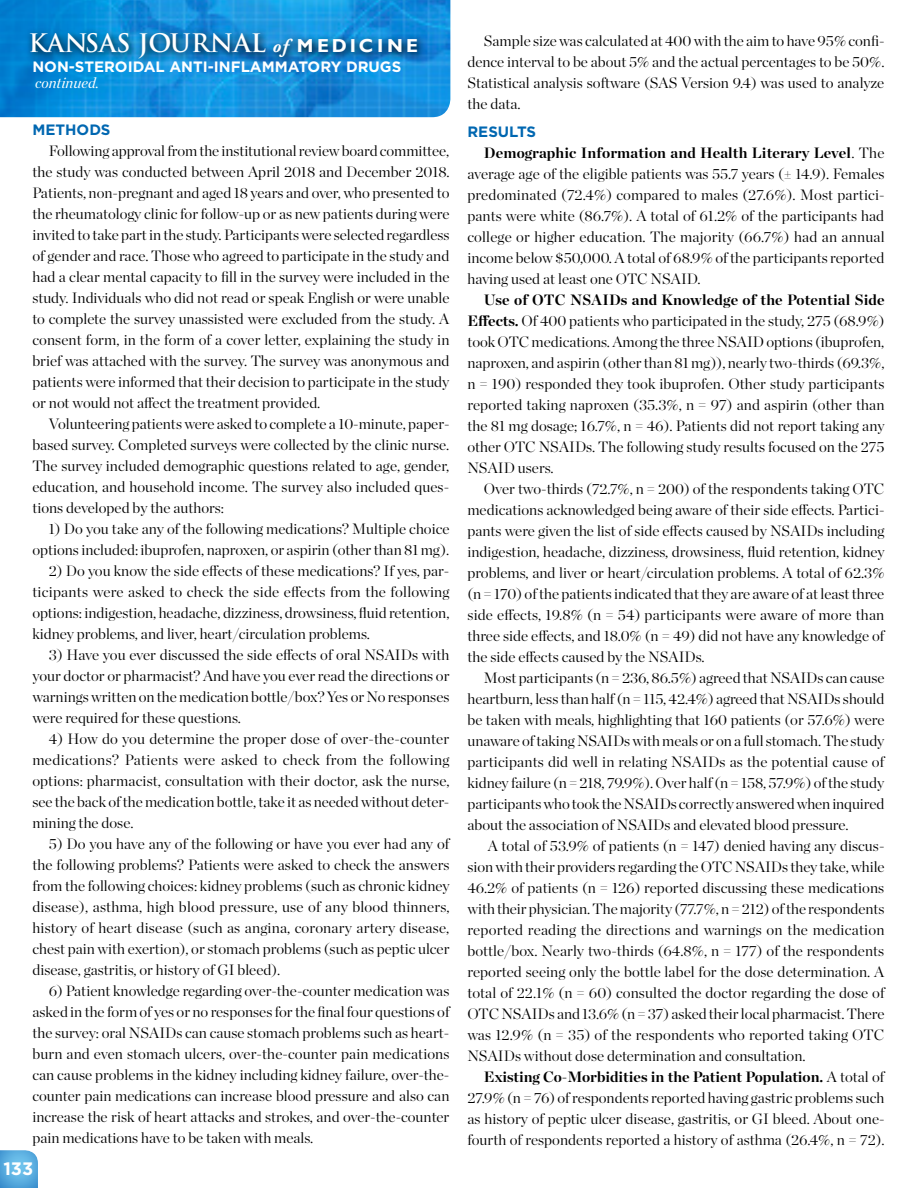
<style>
.page{position:relative;width:918px;height:1188px;background:#fff}
.page>*{position:absolute;margin:0;border:0;box-sizing:border-box;transform-origin:0 0}
.t1{font:700 24.9px "Trajan Pro";color:#fff}
.t2{font:700 18px "Gotham";color:#fff}
.t3{font:300 15px/21px "Chronicle Display";color:#000;text-align:justify}
.t4{font:700 15px "Gotham";color:#fff}
.t5{font:700 15px "Gotham";color:#0067b1}
.t6{font:italic 15px "Chronicle Display";color:#fff}
.s1{font-family:"Adobe Garamond Pro";font-style:italic;font-size:18.75px}
.s2{font-family:"Gill Sans";font-size:18.75px}
.s3{font-weight:700}
</style>
<div class="page">
<img style="left:0;top:0;width:450px;height:117px">
<svg style="left:0;top:1150px;width:38px;height:38px"></svg>
<svg style="left:26px;top:27px;width:402px;height:41px;background:#107abd"></svg>
<p class="t1" style="left:28px;top:28px;width:391px">KANSAS JOURNAL <span class="s1">of</span> <span class="s2">M EDIC I N E</span></p>
<p class="t4" style="left:32px;top:57px;width:370px">NON-STEROIDAL ANTI-INFLAMMATORY DRUGS</p>
<p class="t6" style="left:35px;top:71px;width:65px">continued.</p>
<p class="t5" style="left:32px;top:120px;width:80px">METHODS</p>
<p class="t3" style="left:32px;top:139px;width:419px;text-indent:17px">Following approval from the institutional review board committee, the study was conducted between April 2018 and December 2018.<br>Patients, non-pregnant and aged 18 years and over, who presented to the rheumatology clinic for follow-up or as new patients during were invited to take part in the study. Participants were selected regardless of gender and race. Those who agreed to participate in the study and had a clear mental capacity to fill in the survey were included in the study. Individuals who did not read or speak English or were unable to complete the survey unassisted were excluded from the study. A consent form, in the form of a cover letter, explaining the study in brief was attached with the survey. The survey was anonymous and patients were informed that their decision to participate in the study or not would not affect the treatment provided.</p>
<p class="t3" style="left:32px;top:412px;width:419px;text-indent:17px">Volunteering patients were asked to complete a 10-minute, paper&shy;based survey. Completed surveys were collected by the clinic nurse.<br>The survey included demographic questions related to age, gender, education, and household income. The survey also included ques&shy;tions developed by the authors:</p>
<p class="t3" style="left:32px;top:517px;width:419px;text-align:right">1) Do you take any of the following medications? Multiple choice options included: ibuprofen, naproxen, or aspirin (other than 81 mg).</p>
<p class="t3" style="left:32px;top:559px;width:419px;text-indent:17px">2) Do you know the side effects of these medications? If yes, par&shy;ticipants were asked to check the side effects from the following options: indigestion, headache, dizziness, drowsiness, fluid retention, kidney problems, and liver, heart/circulation problems.</p>
<p class="t3" style="left:32px;top:643px;width:419px;text-indent:17px">3) Have you ever discussed the side effects of oral NSAIDs with your doctor or pharmacist? And have you ever read the directions or warnings written on the medication bottle/box? Yes or No responses were required for these questions.</p>
<p class="t3" style="left:32px;top:727px;width:419px;text-indent:17px">4) How do you determine the proper dose of over-the-counter medications? Patients were asked to check from the following options: pharmacist, consultation with their doctor, ask the nurse, see the back of the medication bottle, take it as needed without deter&shy;mining the dose.</p>
<p class="t3" style="left:32px;top:832px;width:419px;text-indent:17px">5) Do you have any of the following or have you ever had any of the following problems? Patients were asked to check the answers from the following choices: kidney problems (such as chronic kidney disease), asthma, high blood pressure, use of any blood thinners, history of heart disease (such as angina, coronary artery disease, chest pain with exertion), or stomach problems (such as peptic ulcer disease, gastritis, or history of GI bleed).</p>
<p class="t3" style="left:32px;top:979px;width:419px;text-indent:17px">6) Patient knowledge regarding over-the-counter medication was asked in the form of yes or no responses for the final four questions of the survey: oral NSAIDs can cause stomach problems such as heart&shy;burn and even stomach ulcers, over-the-counter pain medications can cause problems in the kidney including kidney failure, over-the&shy;counter pain medications can increase blood pressure and also can increase the risk of heart attacks and strokes, and over-the-counter pain medications have to be taken with meals.</p>
<p class="t2" style="left:3px;top:1156px;width:31px">133</p>
<p class="t3" style="left:467px;top:29px;width:419px;text-indent:17px">Sample size was calculated at 400 with the aim to have 95% confi&shy;dence interval to be about 5% and the actual percentages to be 50%.<br>Statistical analysis software (SAS Version 9.4) was used to analyze the data.</p>
<p class="t5" style="left:467px;top:122px;width:70px">RESULTS</p>
<p class="t3" style="left:467px;top:141px;width:419px;text-indent:17px"><span class="s3">Demographic Information and Health Literary Level</span>. The average age of the eligible patients was 55.7 years (± 14.9). Females predominated (72.4%) compared to males (27.6%). Most partici&shy;pants were white (86.7%). A total of 61.2% of the participants had college or higher education. The majority (66.7%) had an annual income below $50,000. A total of 68.9% of the participants reported having used at least one OTC NSAID.</p>
<p class="t3" style="left:467px;top:288px;width:419px;text-indent:17px"><span class="s3">Use of OTC NSAIDs and Knowledge of the Potential Side Effects.</span> Of 400 patients who participated in the study, 275 (68.9%) took OTC medications. Among the three NSAID options (ibuprofen, naproxen, and aspirin (other than 81 mg)), nearly two-thirds (69.3%, n = 190) responded they took ibuprofen. Other study participants reported taking naproxen (35.3%, n = 97) and aspirin (other than the 81 mg dosage; 16.7%, n = 46). Patients did not report taking any other OTC NSAIDs. The following study results focused on the 275<br>NSAID users.</p>
<p class="t3" style="left:467px;top:477px;width:419px;text-indent:17px">Over two-thirds (72.7%, n = 200) of the respondents taking OTC medications acknowledged being aware of their side effects. Partici&shy;pants were given the list of side effects caused by NSAIDs including indigestion, headache, dizziness, drowsiness, fluid retention, kidney problems, and liver or heart/circulation problems. A total of 62.3% (n = 170) of the patients indicated that they are aware of at least three side effects, 19.8% (n = 54) participants were aware of more than three side effects, and 18.0% (n = 49) did not have any knowledge of the side effects caused by the NSAIDs.</p>
<p class="t3" style="left:467px;top:666px;width:419px;text-indent:17px">Most participants (n = 236, 86.5%) agreed that NSAIDs can cause heartburn, less than half (n = 115, 42.4%) agreed that NSAIDs should be taken with meals, highlighting that 160 patients (or 57.6%) were unaware of taking NSAIDs with meals or on a full stomach. The study participants did well in relating NSAIDs as the potential cause of kidney failure (n = 218, 79.9%). Over half (n = 158, 57.9%) of the study participants who took the NSAIDs correctly answered when inquired about the association of NSAIDs and elevated blood pressure.</p>
<p class="t3" style="left:467px;top:834px;width:419px;text-indent:20px">A total of 53.9% of patients (n = 147) denied having any discus&shy;sion with their providers regarding the OTC NSAIDs they take, while 46.2% of patients (n = 126) reported discussing these medications with their physician. The majority (77.7%, n = 212) of the respondents reported reading the directions and warnings on the medication bottle/box. Nearly two-thirds (64.8%, n = 177) of the respondents reported seeing only the bottle label for the dose determination. A total of 22.1% (n = 60) consulted the doctor regarding the dose of OTC NSAIDs and 13.6% (n = 37) asked their local pharmacist. There was 12.9% (n = 35) of the respondents who reported taking OTC NSAIDs without dose determination and consultation.</p>
<p class="t3" style="left:467px;top:1065px;width:419px;text-indent:17px"><span class="s3">Existing Co-Morbidities in the Patient Population.</span> A total of 27.9% (n = 76) of respondents reported having gastric problems such as history of peptic ulcer disease, gastritis, or GI bleed. About one&shy;fourth of respondents reported a history of asthma (26.4%, n = 72).</p>
</div>
